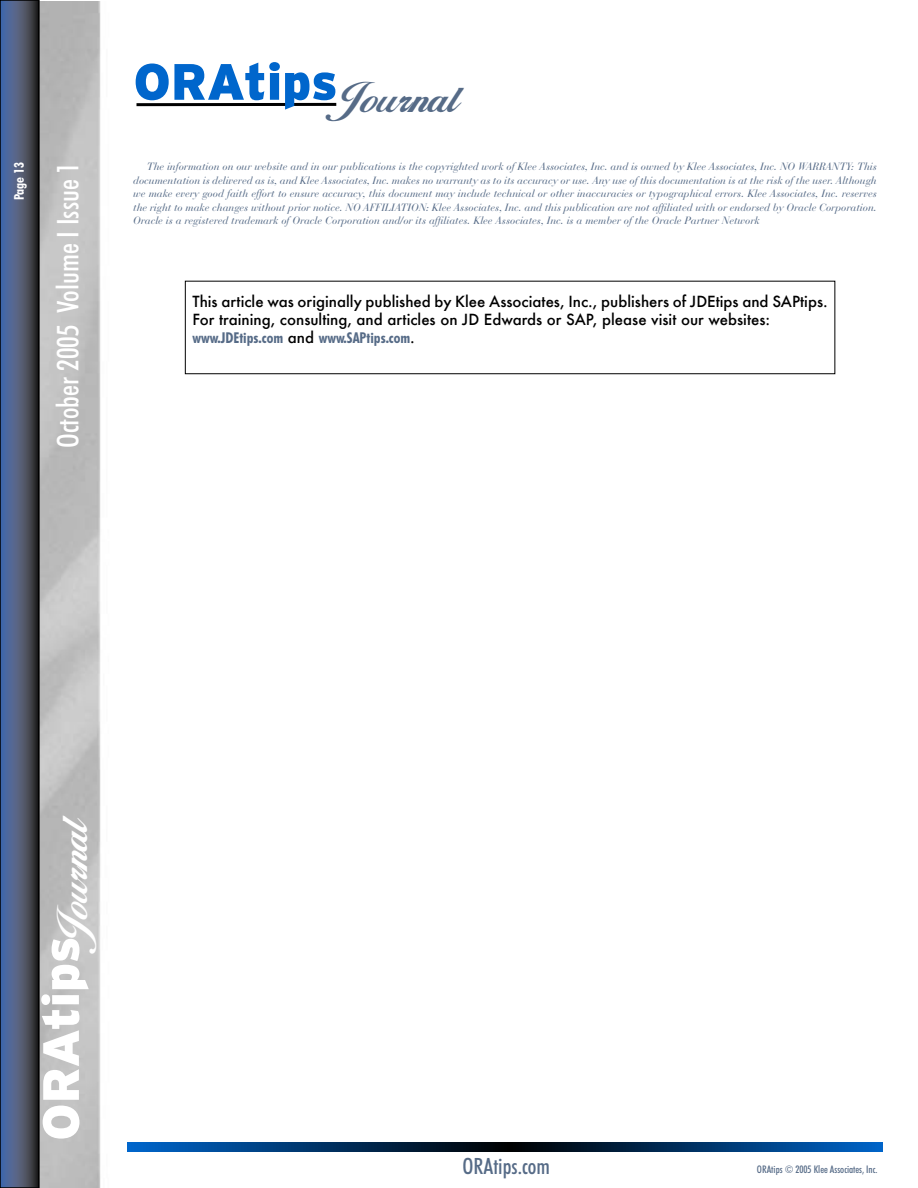
<style>
.page{position:relative;width:918px;height:1188px;background:#fff}
.page>*{position:absolute;margin:0;border:0;box-sizing:border-box;transform-origin:0 0}
.t1{font:900 51px "Interstate";letter-spacing:-.005em;color:#06c}
.t2{font:900 51px "Interstate";letter-spacing:-.005em;color:#fff}
.t3{font:43.5px "Allison Script";color:#566b87}
.t4{font:43.5px "Allison Script";color:#fff}
.t5{font:500 condensed 30px "Futura BT";color:#fff}
.t6{font:500 condensed 22.5px "Futura BT";color:#566b87}
.t7{font:500 15px/18px "Futura";color:#000}
.t8{font:700 condensed 15px "Futura BT";color:#566b87}
.t9{font:700 condensed 13.5px "Futura BT";color:#fff}
.t10{font:italic 10.5px/13.5px "Bauer Bodoni";color:#566b87;text-align:justify}
.t11{font:500 condensed 10.5px "Futura BT";color:#566b87}
.s1{font-family:"Futura";font-weight:500;font-stretch:normal;color:#000}
</style>
<div class="page">
<img style="left:40px;top:2px;width:796px;height:1186px">
<hr style="left:136px;top:103px;width:200px;height:3px;background:#000">
<svg style="left:3px;top:3px;width:34px;height:1182px;background:#4b5774"></svg>
<div style="left:0;top:0;width:40px;height:1188px;border:2px solid #000"></div>
<svg style="left:128px;top:1142px;width:755px;height:10px;background:#003265"></svg>
<p class="t9" style="left:11px;top:200px;width:38px;rotate:-90deg">Page 13</p>
<h3 class="t5" style="left:50px;top:448px;width:287px;rotate:-90deg">October 2005 Volume I Issue 1</h3>
<h1 class="t1" style="left:134px;top:53px;width:206px">ORAtips</h1>
<h2 class="t3" style="left:325px;top:80px;width:133px">Journal</h2>
<p class="t10" style="left:133px;top:160px;width:745px;text-indent:14px">The information on our website and in our publications is the copyrighted work of Klee Associates, Inc. and is owned by Klee Associates, Inc. NO WARRANTY: This documentation is delivered as is, and Klee Associates, Inc. makes no warranty as to its accuracy or use. Any use of this documentation is at the risk of the user. Although we make every good faith effort to ensure accuracy, this document may include technical or other inaccuracies or typographical errors. Klee Associates, Inc. reserves the right to make changes without prior notice. NO AFFILIATION: Klee Associates, Inc. and this publication are not affiliated with or endorsed by Oracle Corporation.<br>Oracle is a registered trademark of Oracle Corporation and/or its affiliates. Klee Associates, Inc. is a member of the Oracle Partner Network</p>
<h3 class="t7" style="left:192px;top:292px;width:637px">This article was originally published by Klee Associates, Inc., publishers of JDEtips and SAPtips.<br>For training, consulting, and articles on JD Edwards or SAP, please visit our websites:</h3>
<h3 class="t8" style="left:192px;top:328px;width:224px">www.JDEtips.com <span class="s1">and</span> www.SAPtips.com<span class="s1">.</span></h3>
<h2 class="t4" style="left:55px;top:954px;width:143px;rotate:-90deg">Journal</h2>
<h1 class="t2" style="left:32px;top:1141px;width:206px;rotate:-90deg">ORAtips</h1>
<h3 class="t6" style="left:463px;top:1152px;width:89px">ORAtips.com</h3>
<p class="t11" style="left:757px;top:1163px;width:122px">ORAtips © 2005 Klee Associates, Inc.</p>
</div>
